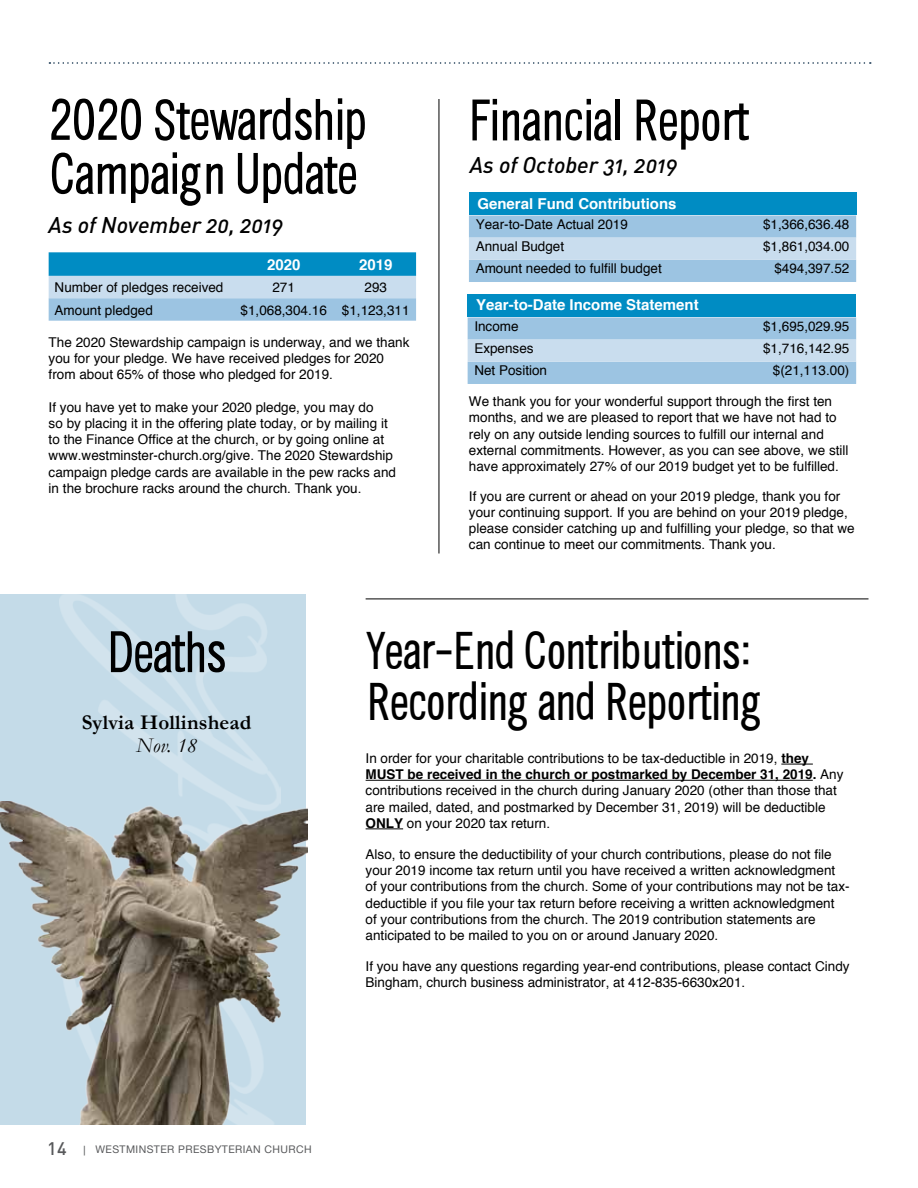
<style>
.page{position:relative;width:918px;height:1188px;background:#fff}
.page>*{position:absolute;margin:0;border:0;box-sizing:border-box;transform-origin:0 0}
.t1{font:54px/54px "CHANL Plain";letter-spacing:-.03em;color:#000}
.t2{font:49.5px/51px "CHANL Plain";letter-spacing:-.03em;color:#000}
.t3{font:22.5px "DIN Medium Italic Alt";color:#000}
.t4{font:700 21px "Garamond";letter-spacing:.01em;color:#000}
.t5{font:italic 21px "Garamond";color:#000}
.t6{font:500 18px "DIN Pro";color:#58595b}
.t7{font:700 15px "Helvetica";color:#fff}
.t8{font:13.5px/16.2px "Helvetica";color:#000}
.t9{font:10.5px "Helvetica Neue";letter-spacing:.04em;color:#58595b}
.s1{font-weight:700}
.s2{font-family:"Gill Sans"}
</style>
<div class="page">
<svg style="left:49px;top:62px;width:822px;height:2px"></svg>
<svg style="left:469px;top:215px;width:387px;height:67px;background:#accce6"></svg>
<div style="left:469px;top:192px;width:387px;height:23px;background:#008cc3"></div>
<svg style="left:468px;top:317px;width:388px;height:67px;background:#accce6"></svg>
<div style="left:468px;top:294px;width:388px;height:23px;background:#008cc3"></div>
<div style="left:1px;top:594px;width:305px;height:531px;background:#c4dbe8"></div>
<img style="left:59px;top:594px;width:221px;height:208px">
<img style="left:0;top:802px;width:308px;height:323px">
<svg style="left:49px;top:252px;width:367px;height:69px;background:#76b9db"></svg>
<hr style="left:781px;top:764px;width:32px;height:1px;background:#000">
<hr style="left:366px;top:780px;width:447px;height:1px;background:#000">
<hr style="left:366px;top:829px;width:37px;height:1px;background:#000">
<hr style="left:366px;top:599px;width:503px;height:1px;background:#000">
<hr style="left:439px;top:99px;width:1px;height:455px;background:#000">
<h1 class="t1" style="left:49px;top:94px;width:320px">2020 Stewardship<br>Campaign Update</h1>
<h3 class="t3" style="left:49px;top:210px;width:236px">As of November 20, 2019</h3>
<p class="t7" style="left:267px;top:255px;width:35px">2020</p>
<p class="t7" style="left:359px;top:255px;width:35px">2019</p>
<p class="t8" style="left:55px;top:279px;width:170px">Number of pledges received</p>
<p class="t8" style="left:272px;top:279px;width:24px">271</p>
<p class="t8" style="left:364px;top:279px;width:24px">293</p>
<p class="t8" style="left:55px;top:302px;width:100px">Amount pledged</p>
<p class="t8" style="left:241px;top:302px;width:170px">$1,068,304.16 $1,123,311</p>
<p class="t8" style="left:49px;top:334px;width:362px">The 2020 Stewardship campaign is underway, and we thank you for your pledge. We have received pledges for 2020 from about 65% of those who pledged for 2019.</p>
<p class="t8" style="left:49px;top:399px;width:349px">If you have yet to make your 2020 pledge, you may do<br>so by placing it in the offering plate today, or by mailing it to the Finance Office at the church, or by going online at www.westminster-church.org/give. The 2020 Stewardship campaign pledge cards are available in the pew racks and in the brochure racks around the church. Thank you.</p>
<h1 class="t1" style="left:468px;top:95px;width:284px">Financial Report</h1>
<h3 class="t3" style="left:470px;top:151px;width:209px">As of October 31, 2019</h3>
<p class="t7" style="left:477px;top:194px;width:201px">General Fund Contributions</p>
<p class="t8" style="left:476px;top:216px;width:154px">Year-to-Date Actual 2019</p>
<p class="t8" style="left:763px;top:216px;width:88px">$1,366,636.48</p>
<p class="t8" style="left:476px;top:238px;width:90px">Annual Budget</p>
<p class="t8" style="left:763px;top:238px;width:88px">$1,861,034.00</p>
<p class="t8" style="left:476px;top:260px;width:188px">Amount needed to fulfill budget</p>
<p class="t8" style="left:774px;top:260px;width:77px">$494,397.52</p>
<p class="t7" style="left:476px;top:296px;width:224px">Year-to-Date Income Statement</p>
<p class="t8" style="left:474px;top:318px;width:46px">Income</p>
<p class="t8" style="left:763px;top:318px;width:88px">$1,695,029.95</p>
<p class="t8" style="left:474px;top:340px;width:61px">Expenses</p>
<p class="t8" style="left:763px;top:340px;width:88px">$1,716,142.95</p>
<p class="t8" style="left:474px;top:362px;width:74px">Net Position</p>
<p class="t8" style="left:773px;top:362px;width:78px">$(21,113.00)</p>
<p class="t8" style="left:469px;top:393px;width:381px">We thank you for your wonderful support through the first ten months, and we are pleased to report that we have not had to rely on any outside lending sources to fulfill our internal and external commitments. However, as you can see above, we still have approximately 27% of our 2019 budget yet to be fulfilled.</p>
<p class="t8" style="left:469px;top:488px;width:387px">If you are current or ahead on your 2019 pledge, thank you for your continuing support. If you are behind on your 2019 pledge, please consider catching up and fulfilling your pledge, so that we can continue to meet our commitments. Thank you.</p>
<h1 class="t1" style="left:107px;top:626px;width:122px">Deaths</h1>
<h3 class="t4" style="left:82px;top:708px;width:171px">Sylvia Hollinshead</h3>
<h3 class="t5" style="left:136px;top:732px;width:62px">Nov. 18</h3>
<h2 class="t2" style="left:366px;top:626px;width:399px">Year-End Contributions:<br>Recording and Reporting</h2>
<p class="t8" style="left:366px;top:750px;width:479px">In order for your charitable contributions to be tax-deductible in 2019, <span class="s1">they MUST be received in the church or postmarked by December 31, 2019.</span> Any contributions received in the church during January 2020 (other than those that are mailed, dated, and postmarked by December 31, 2019) will be deductible <span class="s1">ONLY</span> on your 2020 tax return.</p>
<p class="t8" style="left:366px;top:846px;width:485px">Also, to ensure the deductibility of your church contributions, please do not file your 2019 income tax return until you have received a written acknowledgment of your contributions from the church. Some of your contributions may not be tax&shy;deductible if you file your tax return before receiving a written acknowledgment<br>of your contributions from the church. The 2019 contribution statements are anticipated to be mailed to you on or around January 2020.</p>
<p class="t8" style="left:366px;top:958px;width:485px">If you have any questions regarding year-end contributions, please contact Cindy<br>Bingham, church business administrator, at 412-835-6630x201.</p>
<h3 class="t6" style="left:47px;top:1137px;width:21px">14</h3>
<p class="t9" style="left:83px;top:1143px;width:230px"><span class="s2">|</span> WESTMINSTER PRESBYTERIAN CHURCH</p>
</div>
